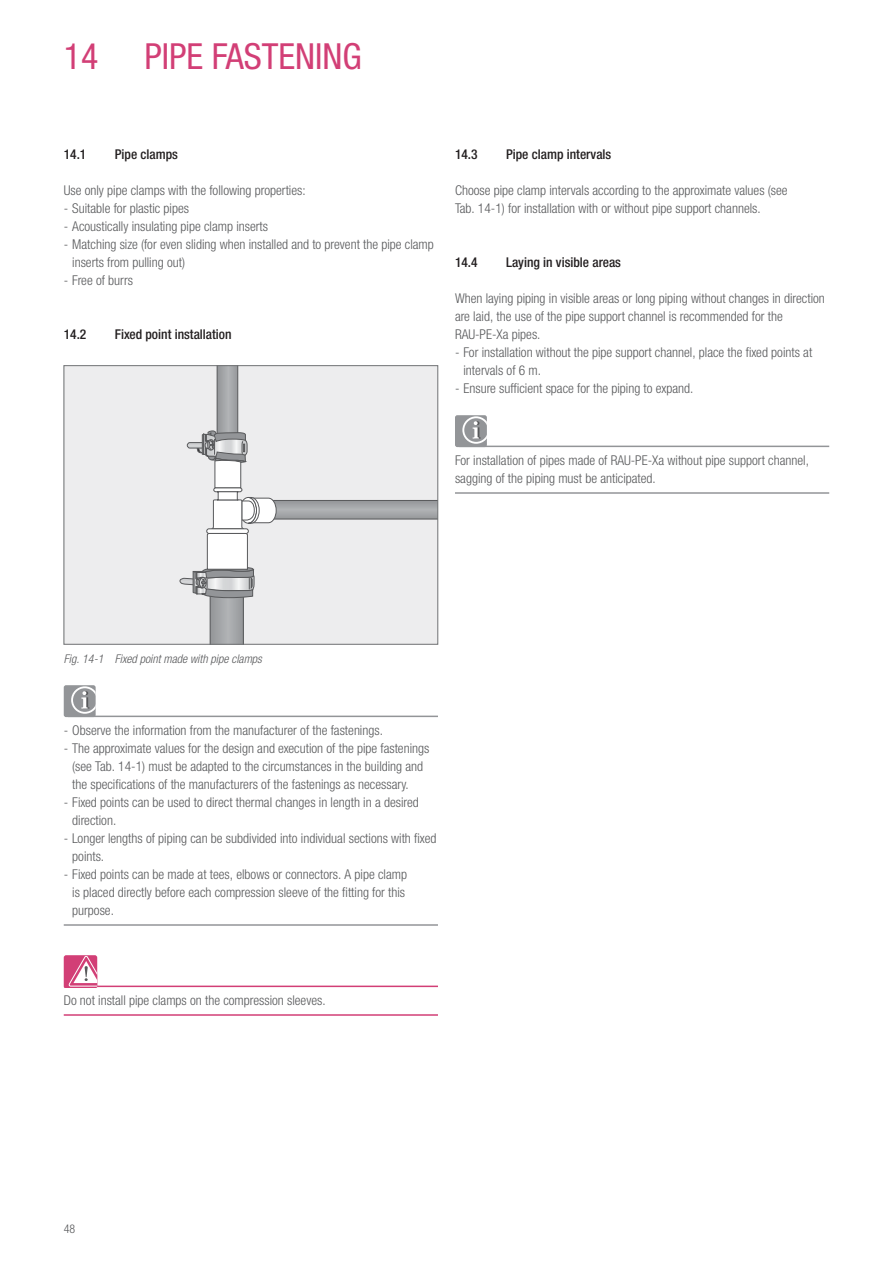
<style>
.page{position:relative;width:893px;height:1263px;background:#fff}
.page>*{position:absolute;margin:0;border:0;box-sizing:border-box;transform-origin:0 0}
.t1{font:condensed 36px "Helvetica Neue LTW1 G";color:#d23f76}
.t2{font:300 condensed 13.5px/18px "Helvetica Neue LTW1 G";color:#58595b}
.t3{font:500 condensed 13.5px "Helvetica Neue LTW1 G";color:#231f20}
.t4{font:italic 300 condensed 12px "Helvetica Neue LTW1 G";color:#58595b}
.t5{font:300 condensed 12px "Helvetica Neue LTW1 G";color:#58595b}
</style>
<div class="page">
<hr style="left:68px;top:716px;width:370px;height:1px;background:#939598">
<hr style="left:64px;top:924px;width:374px;height:2px;background:#939598">
<hr style="left:68px;top:986px;width:370px;height:1px;background:#d23f76">
<hr style="left:64px;top:1014px;width:374px;height:2px;background:#d23f76">
<div style="left:64px;top:685px;width:32px;height:32px;background:#939598;border-radius:2px"></div>
<svg style="left:70px;top:685px;width:26px;height:30px"></svg>
<svg style="left:64px;top:955px;width:33px;height:32px"></svg>
<hr style="left:459px;top:446px;width:370px;height:1px;background:#939598">
<hr style="left:455px;top:492px;width:374px;height:2px;background:#939598">
<div style="left:455px;top:415px;width:32px;height:32px;background:#939598;border-radius:2px"></div>
<svg style="left:461px;top:415px;width:26px;height:29px"></svg>
<div style="left:66px;top:367px;width:113px;height:275px;background:#ededee"></div>
<svg style="left:179px;top:367px;width:257px;height:275px;background:#e2e2e3"></svg>
<div style="left:64px;top:365px;width:374px;height:279px;border:1px solid #717375"></div>
<p class="t1" style="left:64px;top:43px;width:36px">14</p>
<p class="t1" style="left:145px;top:43px;width:219px">PIPE FASTENING</p>
<p class="t3" style="left:64px;top:149px;width:24px">14.1</p>
<p class="t3" style="left:115px;top:149px;width:65px">Pipe clamps</p>
<p class="t2" style="left:64px;top:183px;width:243px">Use only pipe clamps with the following properties:</p>
<p class="t2" style="left:64px;top:201px;width:127px">- Suitable for plastic pipes</p>
<p class="t2" style="left:64px;top:219px;width:206px">- Acoustically insulating pipe clamp inserts</p>
<p class="t2" style="left:72px;top:237px;width:363px;text-indent:-9px">- Matching size (for even sliding when installed and to prevent the pipe clamp inserts from pulling out)</p>
<p class="t2" style="left:64px;top:273px;width:71px">- Free of burrs</p>
<p class="t3" style="left:64px;top:329px;width:24px">14.2</p>
<p class="t3" style="left:115px;top:329px;width:118px">Fixed point installation</p>
<p class="t3" style="left:455px;top:149px;width:24px">14.3</p>
<p class="t3" style="left:506px;top:149px;width:107px">Pipe clamp intervals</p>
<p class="t2" style="left:455px;top:183px;width:334px">Choose pipe clamp intervals according to the approximate values (see<br>Tab. 14-1) for installation with or without pipe support channels.</p>
<p class="t3" style="left:455px;top:257px;width:24px">14.4</p>
<p class="t3" style="left:506px;top:257px;width:117px">Laying in visible areas</p>
<p class="t2" style="left:455px;top:291px;width:371px">When laying piping in visible areas or long piping without changes in direction are laid, the use of the pipe support channel is recommended for the<br>RAU-PE-Xa pipes.</p>
<p class="t2" style="left:463px;top:345px;width:350px;text-indent:-9px">- For installation without the pipe support channel, place the fixed points at intervals of 6 m.</p>
<p class="t2" style="left:455px;top:381px;width:240px">- Ensure sufficient space for the piping to expand.</p>
<p class="t2" style="left:455px;top:453px;width:355px">For installation of pipes made of RAU-PE-Xa without pipe support channel, sagging of the piping must be anticipated.</p>
<p class="t4" style="left:64px;top:655px;width:200px">Fig. 14-1 Fixed point made with pipe clamps</p>
<p class="t2" style="left:64px;top:723px;width:321px">- Observe the information from the manufacturer of the fastenings.</p>
<p class="t2" style="left:72px;top:741px;width:359px;text-indent:-9px">- The approximate values for the design and execution of the pipe fastenings (see Tab. 14-1) must be adapted to the circumstances in the building and the specifications of the manufacturers of the fastenings as necessary.</p>
<p class="t2" style="left:72px;top:795px;width:348px;text-indent:-9px">- Fixed points can be used to direct thermal changes in length in a desired direction.</p>
<p class="t2" style="left:72px;top:831px;width:366px;text-indent:-9px">- Longer lengths of piping can be subdivided into individual sections with fixed points.</p>
<p class="t2" style="left:72px;top:867px;width:336px;text-indent:-9px">- Fixed points can be made at tees, elbows or connectors. A pipe clamp is placed directly before each compression sleeve of the fitting for this purpose.</p>
<p class="t2" style="left:64px;top:993px;width:263px">Do not install pipe clamps on the compression sleeves.</p>
<p class="t5" style="left:64px;top:1225px;width:13px">48</p>
</div>
